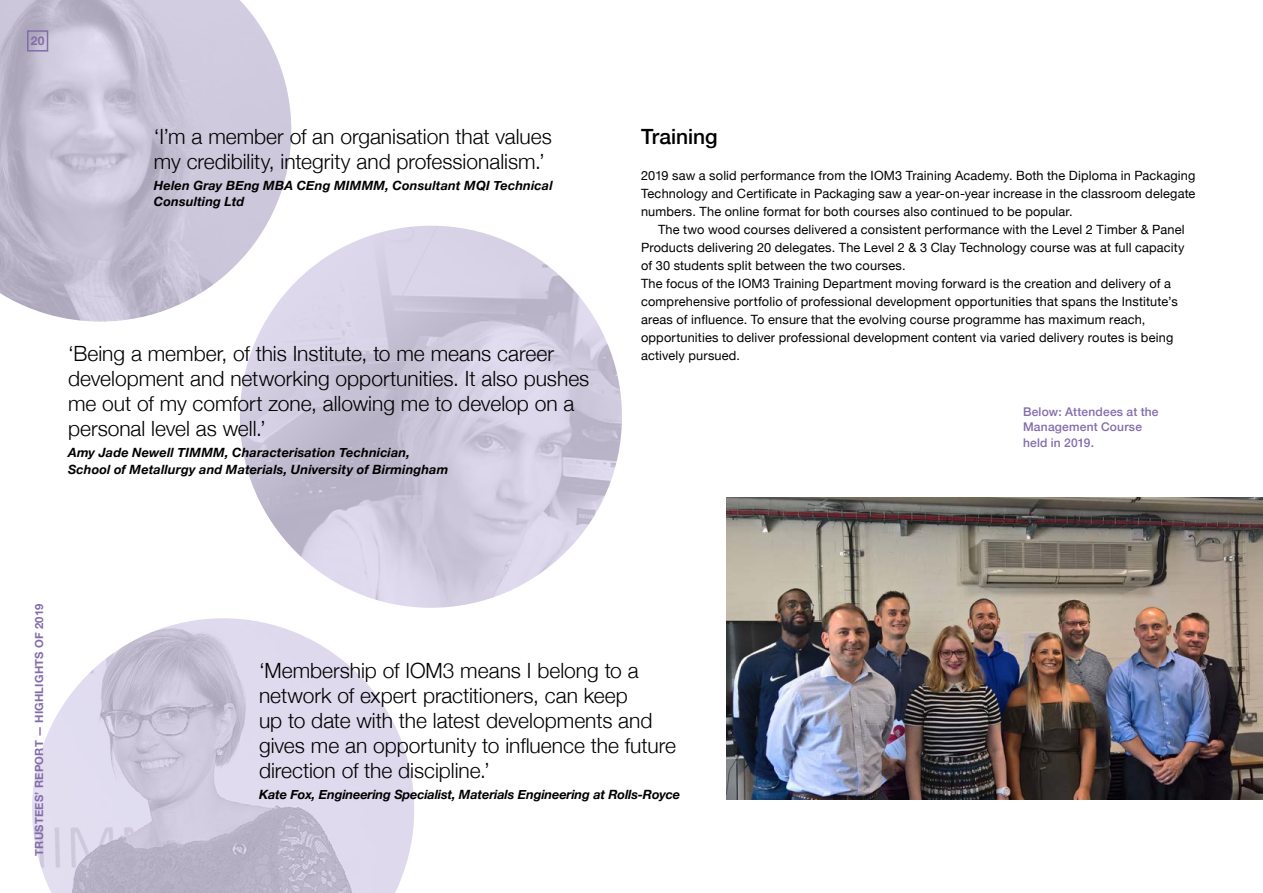
<style>
.page{position:relative;width:1263px;height:893px;background:#fff}
.page>*{position:absolute;margin:0;border:0;box-sizing:border-box;transform-origin:0 0}
.t1{font:300 21px/25.2px "Helvetica Neue";color:#000}
.t2{font:500 21px "Helvetica Neue";letter-spacing:-.005em;color:#000}
.t3{font:12.75px/18px "Helvetica Neue";letter-spacing:.015em;color:#000;text-align:justify}
.t4{font:italic 700 12.75px/16.5px "Helvetica Neue";letter-spacing:.01em;color:#000}
.t5{font:italic 700 12.75px "Helvetica Neue";letter-spacing:-.01em;color:#000}
.t6{font:500 12px/15px "Helvetica Neue";letter-spacing:.015em;color:#836caa}
.t7{font:700 12px "Helvetica Neue";color:#836caa}
.t8{font:700 11.25px "Helvetica Neue";letter-spacing:.02em;color:#836caa}
</style>
<div class="page">
<img style="left:0;top:0;width:291px;height:322px">
<img style="left:32px;top:618px;width:382px;height:275px">
<div style="left:27px;top:30px;width:21px;height:22px;border:2px solid #836caa"></div>
<img style="left:726px;top:497px;width:537px;height:302px">
<img style="left:240px;top:226px;width:382px;height:382px">
<p class="t7" style="left:31px;top:32px;width:15px">20</p>
<h1 class="t1" style="left:154px;top:122px;width:399px">‘I’m a member of an organisation that values my credibility, integrity and professionalism.’</h1>
<p class="t4" style="left:154px;top:177px;width:400px">Helen Gray BEng MBA CEng MIMMM, Consultant MQI Technical<br>Consulting Ltd</p>
<h1 class="t1" style="left:68px;top:339px;width:523px">‘Being a member, of this Institute, to me means career development and networking opportunities. It also pushes me out of my comfort zone, allowing me to develop on a personal level as well.’</h1>
<p class="t4" style="left:68px;top:445px;width:382px">Amy Jade Newell TIMMM, Characterisation Technician,<br>School of Metallurgy and Materials, University of Birmingham</p>
<h1 class="t2" style="left:641px;top:119px;width:78px">Training</h1>
<p class="t3" style="left:641px;top:167px;width:556px">2019 saw a solid performance from the IOM3 Training Academy. Both the Diploma in Packaging Technology and Certificate in Packaging saw a year-on-year increase in the classroom delegate numbers. The online format for both courses also continued to be popular.</p>
<p class="t3" style="left:641px;top:221px;width:545px;text-align:left;text-indent:17px">The two wood courses delivered a consistent performance with the Level 2 Timber &amp; Panel Products delivering 20 delegates. The Level 2 &amp; 3 Clay Technology course was at full capacity of 30 students split between the two courses.<br>The focus of the IOM3 Training Department moving forward is the creation and delivery of a comprehensive portfolio of professional development opportunities that spans the Institute’s areas of influence. To ensure that the evolving course programme has maximum reach, opportunities to deliver professional development content via varied delivery routes is being actively pursued.</p>
<p class="t6" style="left:1023px;top:404px;width:137px">Below: Attendees at the<br>Management Course held in 2019.</p>
<p class="t8" style="left:30px;top:856px;width:253px;rotate:-90deg">TRUSTEES’ REPORT — HIGHLIGHTS OF 2019</p>
<h1 class="t1" style="left:259px;top:656px;width:418px">‘Membership of IOM3 means I belong to a network of expert practitioners, can keep<br>up to date with the latest developments and gives me an opportunity to influence the future direction of the discipline.’</h1>
<p class="t5" style="left:259px;top:785px;width:423px">Kate Fox, Engineering Specialist, Materials Engineering at Rolls-Royce</p>
</div>
